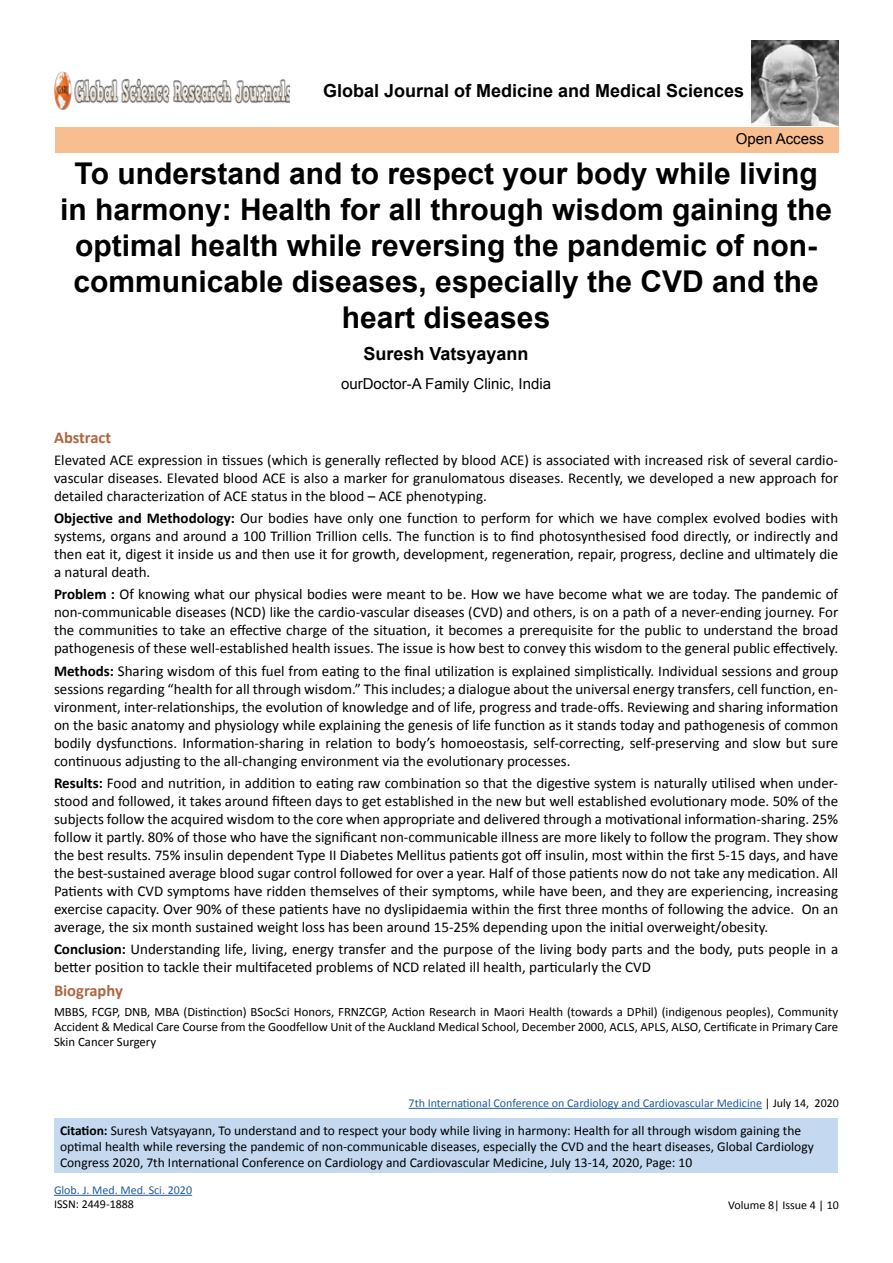
<style>
.page{position:relative;width:893px;height:1263px;background:#fff}
.page>*{position:absolute;margin:0;border:0;box-sizing:border-box;transform-origin:0 0}
.t1{font:700 30px/36px "Arial";color:#000;text-align:center}
.t2{font:700 18px "Arial";color:#000}
.t3{font:700 16.5px "Calibri";color:#b06642}
.t4{font:15px/18px "Calibri";color:#000;text-align:justify}
.t5{font:15px "Arial";color:#000}
.t6{font:13.5px/16.2px "Calibri";color:#000}
.t7{font:12.75px/15.3px "Calibri";color:#000;text-align:justify}
.t8{font:12px "Calibri";color:#215e9e}
.t9{font:12px "Calibri";color:#000}
.s1{font-weight:700}
.s2{color:#000}
</style>
<div class="page">
<div style="left:55px;top:127px;width:783px;height:26px;background:#f9be8f"></div>
<img style="left:55px;top:72px;width:235px;height:38px">
<img style="left:751px;top:40px;width:87px;height:86px">
<hr style="left:54px;top:1195px;width:138px;height:1px;background:#215e9e">
<div style="left:54px;top:1119px;width:783px;height:54px;background:#c4d8f0"></div>
<hr style="left:409px;top:1108px;width:353px;height:1px;background:#215e9e">
<p class="t2" style="left:323px;top:79px;width:423px">Global Journal of Medicine and Medical Sciences</p>
<p class="t5" style="left:736px;top:129px;width:90px">Open Access</p>
<h1 class="t1" style="left:60px;top:156px;width:773px">To understand and to respect your body while living in harmony: Health for all through wisdom gaining the optimal health while reversing the pandemic of non&shy;communicable diseases, especially the CVD and the heart diseases</h1>
<p class="t2" style="left:364px;top:342px;width:167px">Suresh Vatsyayann</p>
<p class="t5" style="left:341px;top:374px;width:212px">ourDoctor-A Family Clinic, India</p>
<p class="t3" style="left:54px;top:426px;width:59px">Abstract</p>
<p class="t4" style="left:54px;top:451px;width:786px">Elevated ACE expression in tissues (which is generally reflected by blood ACE) is associated with increased risk of several cardio&shy;vascular diseases. Elevated blood ACE is also a marker for granulomatous diseases. Recently, we developed a new approach for detailed characterization of ACE status in the blood – ACE phenotyping.</p>
<p class="t4" style="left:54px;top:509px;width:786px"><span class="s1">Objective and Methodology:</span> Our bodies have only one function to perform for which we have complex evolved bodies with systems, organs and around a 100 Trillion Trillion cells. The function is to find photosynthesised food directly, or indirectly and then eat it, digest it inside us and then use it for growth, development, regeneration, repair, progress, decline and ultimately die a natural death.</p>
<p class="t4" style="left:54px;top:585px;width:786px"><span class="s1">Problem :</span> Of knowing what our physical bodies were meant to be. How we have become what we are today. The pandemic of non-communicable diseases (NCD) like the cardio-vascular diseases (CVD) and others, is on a path of a never-ending journey. For the communities to take an effective charge of the situation, it becomes a prerequisite for the public to understand the broad pathogenesis of these well-established health issues. The issue is how best to convey this wisdom to the general public effectively.</p>
<p class="t4" style="left:54px;top:662px;width:786px"><span class="s1">Methods:</span> Sharing wisdom of this fuel from eating to the final utilization is explained simplistically. Individual sessions and group sessions regarding “health for all through wisdom.” This includes; a dialogue about the universal energy transfers, cell function, en&shy;vironment, inter-relationships, the evolution of knowledge and of life, progress and trade-offs. Reviewing and sharing information on the basic anatomy and physiology while explaining the genesis of life function as it stands today and pathogenesis of common bodily dysfunctions. Information-sharing in relation to body’s homoeostasis, self-correcting, self-preserving and slow but sure continuous adjusting to the all-changing environment via the evolutionary processes.</p>
<p class="t4" style="left:54px;top:774px;width:786px"><span class="s1">Results:</span> Food and nutrition, in addition to eating raw combination so that the digestive system is naturally utilised when under&shy;stood and followed, it takes around fifteen days to get established in the new but well established evolutionary mode. 50% of the subjects follow the acquired wisdom to the core when appropriate and delivered through a motivational information-sharing. 25% follow it partly. 80% of those who have the significant non-communicable illness are more likely to follow the program. They show the best results. 75% insulin dependent Type II Diabetes Mellitus patients got off insulin, most within the first 5-15 days, and have the best-sustained average blood sugar control followed for over a year. Half of those patients now do not take any medication. All Patients with CVD symptoms have ridden themselves of their symptoms, while have been, and they are experiencing, increasing exercise capacity. Over 90% of these patients have no dyslipidaemia within the first three months of following the advice. On an average, the six month sustained weight loss has been around 15-25% depending upon the initial overweight/obesity.</p>
<p class="t4" style="left:54px;top:940px;width:786px"><span class="s1">Conclusion:</span> Understanding life, living, energy transfer and the purpose of the living body parts and the body, puts people in a better position to tackle their multifaceted problems of NCD related ill health, particularly the CVD</p>
<p class="t3" style="left:54px;top:980px;width:70px">Biography</p>
<p class="t7" style="left:54px;top:1004px;width:786px">MBBS, FCGP, DNB, MBA (Distinction) BSocSci Honors, FRNZCGP, Action Research in Maori Health (towards a DPhil) (indigenous peoples), Community Accident &amp; Medical Care Course from the Goodfellow Unit of the Auckland Medical School, December 2000, ACLS, APLS, ALSO, Certificate in Primary Care Skin Cancer Surgery</p>
<p class="t8" style="left:409px;top:1095px;width:432px">7th International Conference on Cardiology and Cardiovascular Medicine <span class="s2">| July 14, 2020</span></p>
<p class="t6" style="left:60px;top:1122px;width:755px"><span class="s1">Citation:</span> Suresh Vatsyayann, To understand and to respect your body while living in harmony: Health for all through wisdom gaining the optimal health while reversing the pandemic of non-communicable diseases, especially the CVD and the heart diseases, Global Cardiology<br>Congress 2020, 7th International Conference on Cardiology and Cardiovascular Medicine, July 13-14, 2020, Page: 10</p>
<p class="t8" style="left:54px;top:1182px;width:140px">Glob. J. Med. Med. Sci. 2020</p>
<p class="t9" style="left:54px;top:1197px;width:82px">ISSN: 2449-1888</p>
<p class="t9" style="left:728px;top:1197px;width:112px">Volume 8| Issue 4 | 10</p>
</div>
